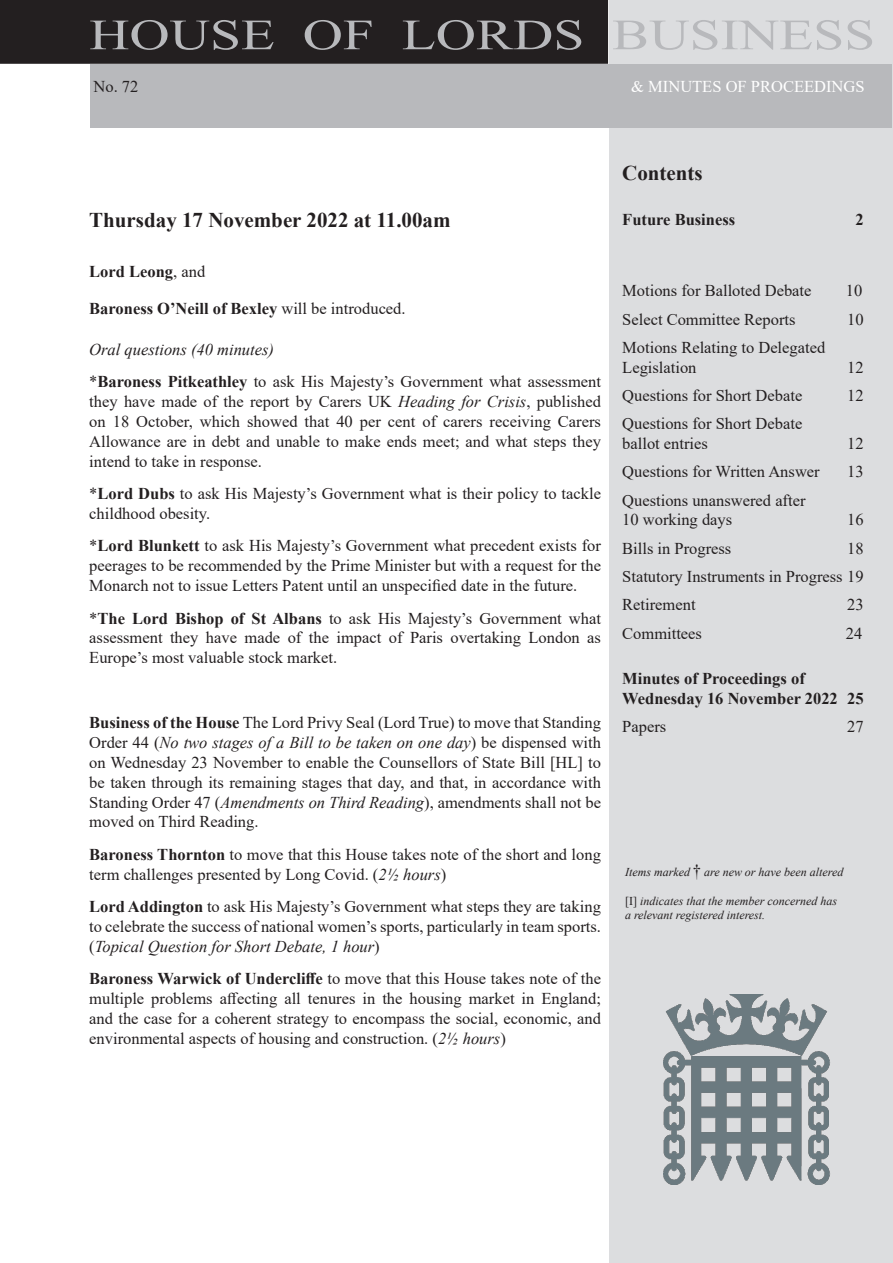
<style>
.page{position:relative;width:893px;height:1263px;background:#fff}
.page>*{position:absolute;margin:0;border:0;box-sizing:border-box;transform-origin:0 0}
.t1{font:43.2px "Times New Roman";color:#b8b9bc;scale:1.29 1}
.OPDate{font:700 21px "Times New Roman";color:#231f20}
.OrderPaperEntryDispl{font:16.5px/19.8px "Times New Roman";color:#231f20;text-align:justify}
.OrderPaperEntryDispl-2{font:700 16.5px/19.8px "Times New Roman";color:#231f20}
.OrderPaperEntryDispl-3{font:italic 16.5px "Times New Roman";color:#231f20}
.t2{font:16.5px "Times New Roman";color:#fff}
.t3{font:italic 12px/14.4px "Times New Roman";color:#231f20}
.s1{font-weight:400}
.s2{font-weight:700}
.s3{font-style:italic}
.s4{font-style:normal;font-size:16.5px}
.s5{font-style:normal}
</style>
<div class="page">
<div style="left:1px;top:1px;width:606px;height:62px;background:#231f20"></div>
<div style="left:0;top:0;width:608px;height:64px;border:2px solid #231f20"></div>
<div style="left:609px;top:1px;width:283px;height:1262px;background:#dcdddf"></div>
<div style="left:90px;top:65px;width:801px;height:63px;background:#b8b9bc"></div>
<img style="left:664px;top:994px;width:166px;height:190px">
<h1 class="t1" style="left:89px;top:4px;width:611px">HOUSE OF LORDS BUSINESS</h1>
<p class="OrderPaperEntryDispl" style="left:94px;top:76px;width:46px">No. 72</p>
<p class="t2" style="left:631px;top:75px;width:235px">&amp; MINUTES OF PROCEEDINGS</p>
<p class="OPDate" style="left:89px;top:205px;width:363px">Thursday 17 November 2022 at 11.00am</p>
<p class="OrderPaperEntryDispl-2" style="left:89px;top:261px;width:117px">Lord Leong<span class="s1">, and</span></p>
<p class="OrderPaperEntryDispl-2" style="left:89px;top:298px;width:318px">Baroness O’Neill of Bexley <span class="s1">will be introduced.</span></p>
<p class="OrderPaperEntryDispl-3" style="left:89px;top:338px;width:186px">Oral questions (40 minutes)</p>
<p class="OrderPaperEntryDispl" style="left:89px;top:371px;width:513px">*<span class="s2">Baroness Pitkeathley</span> to ask His Majesty’s Government what assessment they have made of the report by Carers UK <span class="s3">Heading for Crisis</span>, published on 18 October, which showed that 40 per cent of carers receiving Carers Allowance are in debt and unable to make ends meet; and what steps they intend to take in response.</p>
<p class="OrderPaperEntryDispl" style="left:89px;top:483px;width:513px">*<span class="s2">Lord Dubs</span> to ask His Majesty’s Government what is their policy to tackle childhood obesity.</p>
<p class="OrderPaperEntryDispl" style="left:89px;top:535px;width:513px">*<span class="s2">Lord Blunkett</span> to ask His Majesty’s Government what precedent exists for peerages to be recommended by the Prime Minister but with a request for the Monarch not to issue Letters Patent until an unspecified date in the future.</p>
<p class="OrderPaperEntryDispl" style="left:89px;top:608px;width:513px">*<span class="s2">The Lord Bishop of St Albans</span> to ask His Majesty’s Government what assessment they have made of the impact of Paris overtaking London as Europe’s most valuable stock market.</p>
<p class="OrderPaperEntryDispl" style="left:89px;top:712px;width:513px"><span class="s2">Business of the House</span> The Lord Privy Seal (Lord True) to move that Standing Order 44 (<span class="s3">No two stages of a Bill to be taken on one day</span>) be dispensed with on Wednesday 23 November to enable the Counsellors of State Bill [HL] to be taken through its remaining stages that day, and that, in accordance with Standing Order 47 (<span class="s3">Amendments on Third Reading</span>), amendments shall not be moved on Third Reading.</p>
<p class="OrderPaperEntryDispl" style="left:89px;top:844px;width:513px"><span class="s2">Baroness Thornton</span> to move that this House takes note of the short and long term challenges presented by Long Covid. (<span class="s3">2½ hours</span>)</p>
<p class="OrderPaperEntryDispl" style="left:89px;top:896px;width:513px"><span class="s2">Lord Addington</span> to ask His Majesty’s Government what steps they are taking to celebrate the success of national women’s sports, particularly in team sports. (<span class="s3">Topical Question for Short Debate, 1 hour</span>)</p>
<p class="OrderPaperEntryDispl" style="left:89px;top:968px;width:513px"><span class="s2">Baroness Warwick of Undercliffe</span> to move that this House takes note of the multiple problems affecting all tenures in the housing market in England; and the case for a coherent strategy to encompass the social, economic, and environmental aspects of housing and construction. (<span class="s3">2½ hours</span>)</p>
<p class="OPDate" style="left:622px;top:158px;width:82px">Contents</p>
<p class="OrderPaperEntryDispl-2" style="left:622px;top:209px;width:114px">Future Business</p>
<p class="OrderPaperEntryDispl-2" style="left:855px;top:209px;width:10px">2</p>
<p class="OrderPaperEntryDispl" style="left:622px;top:280px;width:191px">Motions for Balloted Debate</p>
<p class="OrderPaperEntryDispl" style="left:846px;top:280px;width:18px">10</p>
<p class="OrderPaperEntryDispl" style="left:622px;top:309px;width:175px">Select Committee Reports</p>
<p class="OrderPaperEntryDispl" style="left:847px;top:309px;width:18px">10</p>
<p class="OrderPaperEntryDispl" style="left:622px;top:337px;width:205px">Motions Relating to Delegated<br>Legislation</p>
<p class="OrderPaperEntryDispl" style="left:847px;top:357px;width:18px">12</p>
<p class="OrderPaperEntryDispl" style="left:622px;top:385px;width:182px">Questions for Short Debate</p>
<p class="OrderPaperEntryDispl" style="left:847px;top:385px;width:18px">12</p>
<p class="OrderPaperEntryDispl" style="left:622px;top:413px;width:182px">Questions for Short Debate ballot entries</p>
<p class="OrderPaperEntryDispl" style="left:847px;top:433px;width:18px">12</p>
<p class="OrderPaperEntryDispl" style="left:622px;top:461px;width:199px">Questions for Written Answer</p>
<p class="OrderPaperEntryDispl" style="left:847px;top:461px;width:18px">13</p>
<p class="OrderPaperEntryDispl" style="left:622px;top:490px;width:185px">Questions unanswered after<br>10 working days</p>
<p class="OrderPaperEntryDispl" style="left:847px;top:509px;width:18px">16</p>
<p class="OrderPaperEntryDispl" style="left:622px;top:538px;width:111px">Bills in Progress</p>
<p class="OrderPaperEntryDispl" style="left:847px;top:538px;width:18px">18</p>
<p class="OrderPaperEntryDispl" style="left:622px;top:566px;width:243px">Statutory Instruments in Progress 19</p>
<p class="OrderPaperEntryDispl" style="left:622px;top:594px;width:75px">Retirement</p>
<p class="OrderPaperEntryDispl" style="left:847px;top:594px;width:18px">23</p>
<p class="OrderPaperEntryDispl" style="left:622px;top:623px;width:81px">Committees</p>
<p class="OrderPaperEntryDispl" style="left:846px;top:623px;width:18px">24</p>
<p class="OrderPaperEntryDispl-2" style="left:622px;top:668px;width:243px">Minutes of Proceedings of<br>Wednesday 16 November 2022 25</p>
<p class="OrderPaperEntryDispl" style="left:622px;top:716px;width:45px">Papers</p>
<p class="OrderPaperEntryDispl" style="left:847px;top:716px;width:18px">27</p>
<p class="t3" style="left:625px;top:864px;width:220px">Items marked <span class="s4">†</span> are new or have been altered</p>
<p class="t3" style="left:625px;top:893px;width:213px"><span class="s5">[I]</span> indicates that the member concerned has a relevant registered interest.</p>
</div>
